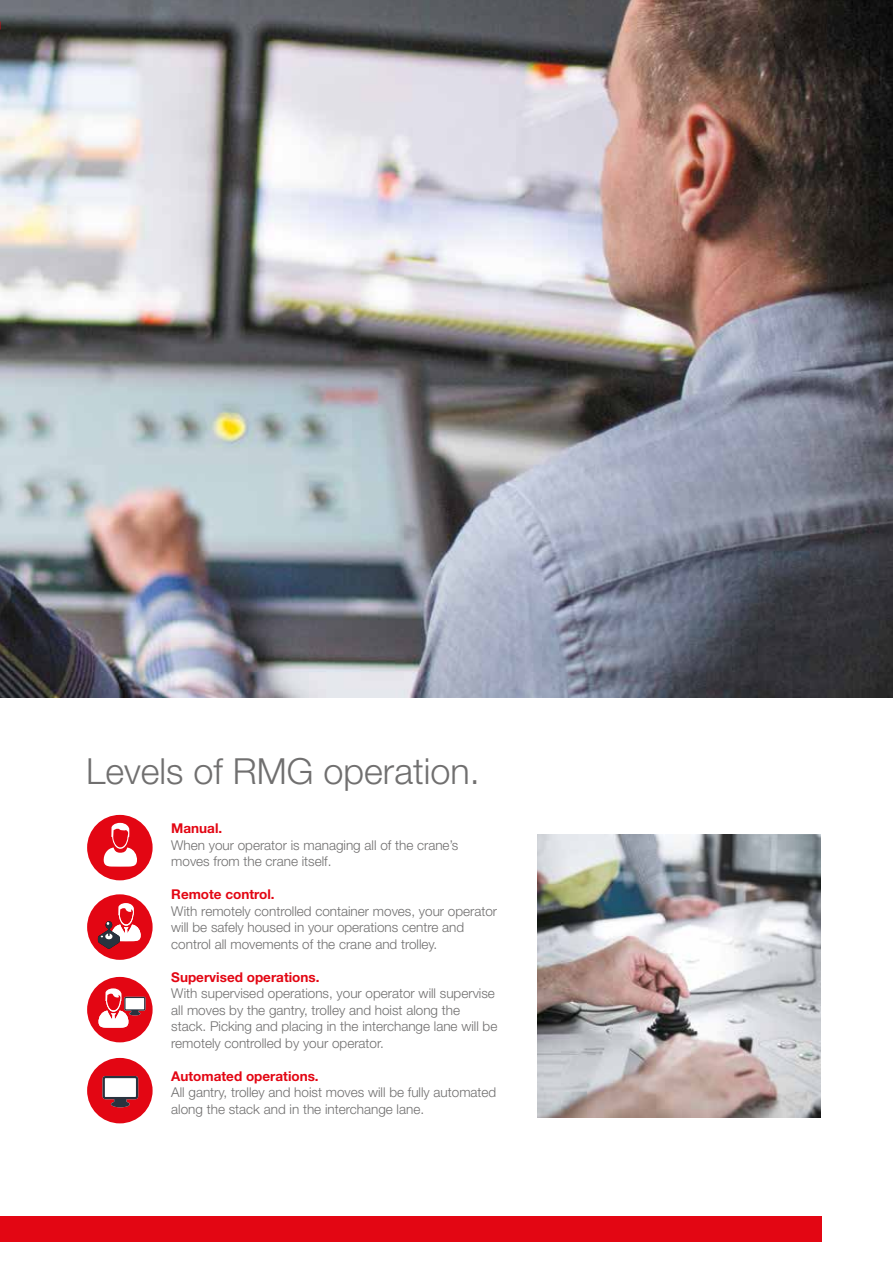
<style>
.page{position:relative;width:893px;height:1263px;background:#fff}
.page>*{position:absolute;margin:0;border:0;box-sizing:border-box;transform-origin:0 0}
.t1{font:300 36px "Helvetica Neue LT Std";color:#706f6f}
.t2{font:300 13.5px/16.5px "Helvetica Neue LT Std";color:#706f6f}
.t3{font:700 13.5px "Helvetica Neue LT Std";color:#e30613}
</style>
<div class="page">
<img style="left:0;top:0;width:893px;height:697px">
<div style="left:87px;top:815px;width:66px;height:65px;background:#e30613;border-radius:50%"></div>
<svg style="left:103px;top:823px;width:34px;height:44px"></svg>
<div style="left:87px;top:894px;width:66px;height:66px;background:#e30613;border-radius:50%"></div>
<svg style="left:98px;top:903px;width:43px;height:46px"></svg>
<div style="left:87px;top:977px;width:66px;height:65px;background:#e30613;border-radius:50%"></div>
<svg style="left:98px;top:988px;width:48px;height:40px"></svg>
<div style="left:87px;top:1058px;width:66px;height:65px;background:#e30613;border-radius:50%"></div>
<svg style="left:102px;top:1076px;width:36px;height:45px"></svg>
<img style="left:537px;top:834px;width:284px;height:284px">
<div style="left:0;top:1216px;width:822px;height:26px;background:#e30613"></div>
<h1 class="t1" style="left:86px;top:749px;width:395px">Levels of RMG operation.</h1>
<p class="t3" style="left:171px;top:820px;width:52px">Manual.</p>
<p class="t2" style="left:171px;top:836px;width:289px">When your operator is managing all of the crane’s moves from the crane itself.</p>
<p class="t3" style="left:171px;top:886px;width:105px">Remote control.</p>
<p class="t2" style="left:171px;top:902px;width:327px">With remotely controlled container moves, your operator will be safely housed in your operations centre and control all movements of the crane and trolley.</p>
<p class="t3" style="left:171px;top:969px;width:150px">Supervised operations.</p>
<p class="t2" style="left:171px;top:985px;width:328px">With supervised operations, your operator will supervise all moves by the gantry, trolley and hoist along the stack. Picking and placing in the interchange lane will be remotely controlled by your operator.</p>
<p class="t3" style="left:171px;top:1068px;width:149px">Automated operations.</p>
<p class="t2" style="left:171px;top:1084px;width:327px">All gantry, trolley and hoist moves will be fully automated along the stack and in the interchange lane.</p>
</div>
